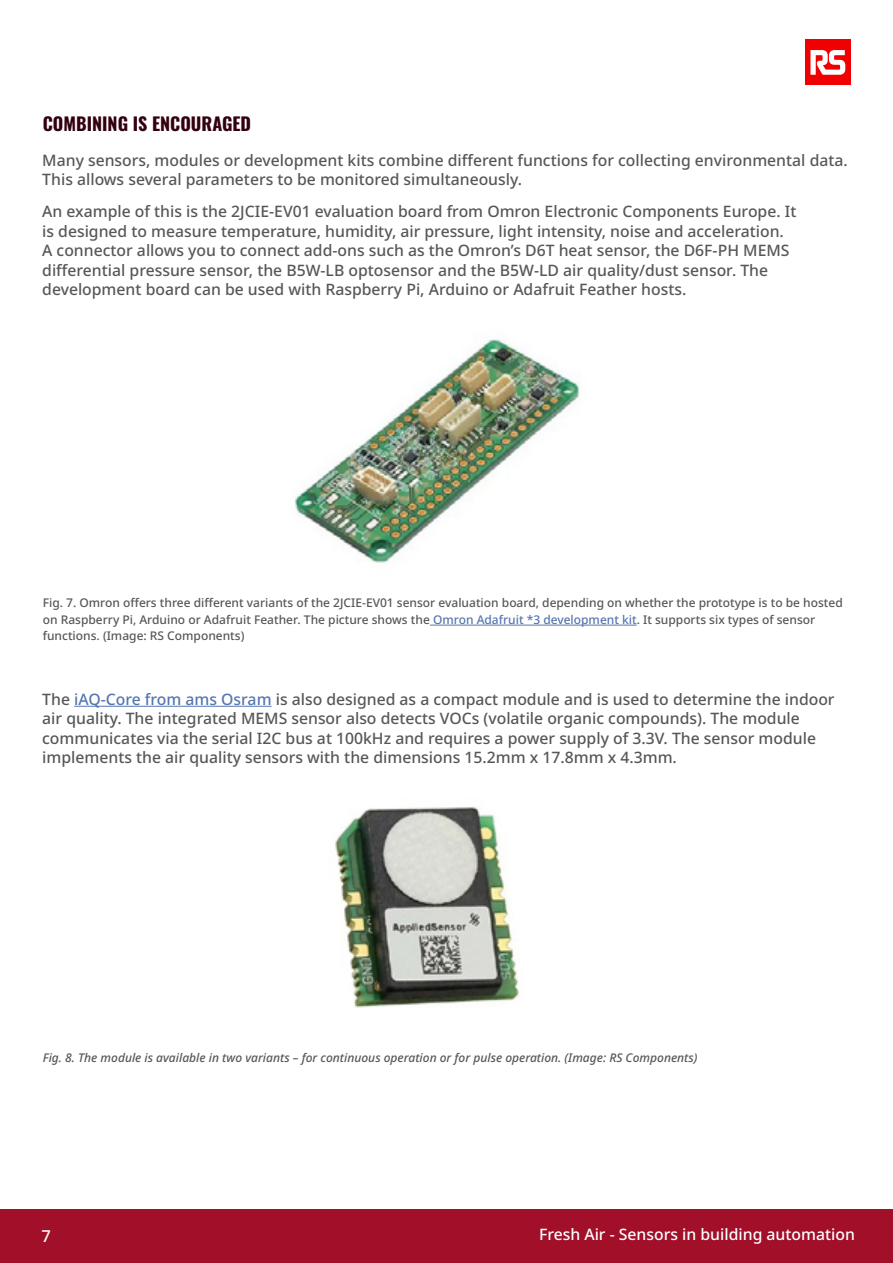
<style>
.page{position:relative;width:893px;height:1263px;background:#fff}
.page>*{position:absolute;margin:0;border:0;box-sizing:border-box;transform-origin:0 0}
.t1{font:700 18px "Oswald";color:#33000f}
.t2{font:500 16.5px "Noto Sans";color:#fff}
.t3{font:500 15.75px/19.5px "Noto Sans";color:#575756}
.t4{font:500 15.75px "Noto Sans";color:#fff}
.t5{font:500 12px/16.5px "Noto Sans";color:#575756}
.t6{font:italic 500 12px "Noto Sans";color:#575756}
.s1{color:#5576af}
</style>
<div class="page">
<div style="left:0;top:1209px;width:893px;height:54px;background:#a10f29"></div>
<div style="left:805px;top:40px;width:45px;height:45px;background:#f00000"></div>
<svg style="left:810px;top:50px;width:35px;height:25px"></svg>
<hr style="left:74px;top:706px;width:198px;height:1px;background:#5576af">
<img style="left:295px;top:337px;width:284px;height:226px">
<hr style="left:430px;top:625px;width:207px;height:1px;background:#5576af">
<img style="left:335px;top:807px;width:184px;height:201px">
<p class="t1" style="left:43px;top:114px;width:210px">COMBINING IS ENCOURAGED</p>
<p class="t3" style="left:42px;top:151px;width:807px">Many sensors, modules or development kits combine different functions for collecting environmental data.<br>This allows several parameters to be monitored simultaneously.</p>
<p class="t3" style="left:42px;top:202px;width:756px">An example of this is the 2JCIE-EV01 evaluation board from Omron Electronic Components Europe. It is designed to measure temperature, humidity, air pressure, light intensity, noise and acceleration.<br>A connector allows you to connect add-ons such as the Omron’s D6T heat sensor, the D6F-PH MEMS differential pressure sensor, the B5W-LB optosensor and the B5W-LD air quality/dust sensor. The development board can be used with Raspberry Pi, Arduino or Adafruit Feather hosts.</p>
<p class="t5" style="left:43px;top:595px;width:801px">Fig. 7. Omron offers three different variants of the 2JCIE-EV01 sensor evaluation board, depending on whether the prototype is to be hosted on Raspberry Pi, Arduino or Adafruit Feather. The picture shows the <span class="s1">Omron Adafruit *3 development kit</span>. It supports six types of sensor functions. (Image: RS Components)</p>
<p class="t3" style="left:42px;top:690px;width:794px">The <span class="s1">iAQ-Core from ams Osram</span> is also designed as a compact module and is used to determine the indoor air quality. The integrated MEMS sensor also detects VOCs (volatile organic compounds). The module communicates via the serial I2C bus at 100kHz and requires a power supply of 3.3V. The sensor module implements the air quality sensors with the dimensions 15.2mm x 17.8mm x 4.3mm.</p>
<p class="t6" style="left:43px;top:1049px;width:656px">Fig. 8. The module is available in two variants – for continuous operation or for pulse operation. (Image: RS Components)</p>
<p class="t2" style="left:42px;top:1224px;width:11px">7</p>
<p class="t4" style="left:539px;top:1223px;width:317px">Fresh Air - Sensors in building automation</p>
</div>
